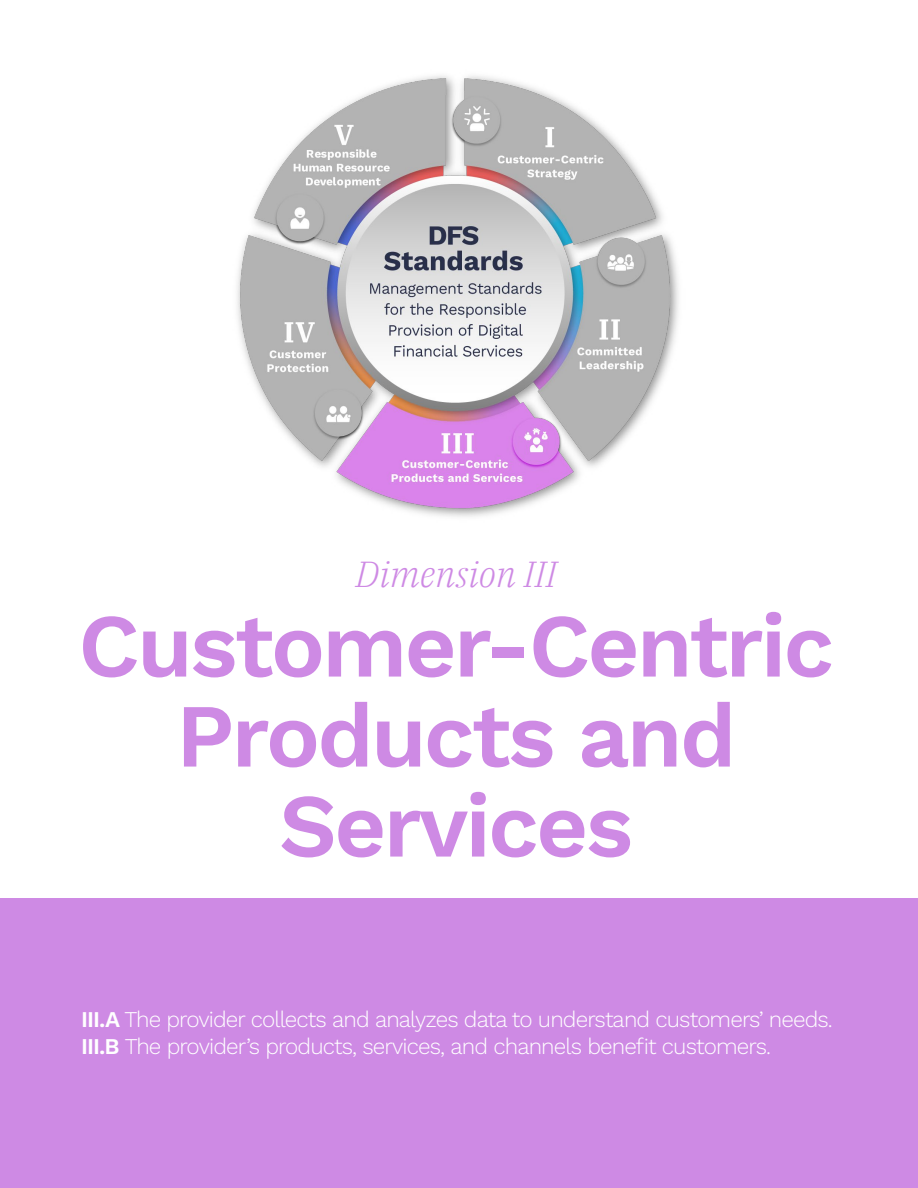
<style>
.page{position:relative;width:918px;height:1188px;background:#fff}
.page>*{position:absolute;margin:0;border:0;box-sizing:border-box;transform-origin:0 0}
.t1{font:600 90px/90px "Work Sans";letter-spacing:-.03em;color:#ce8ae4;text-align:center}
.t2{font:italic 300 36px "IBM Plex Serif";color:#ce8ae4}
.t3{font:22.5px/27px "Work Sans";letter-spacing:-.04em;color:#fff}
.s1{font-weight:600}
</style>
<div class="page">
<div style="left:0;top:899px;width:918px;height:289px;background:#ce8ae4"></div>
<img style="left:237px;top:75px;width:442px;height:442px">
<h2 class="t2" style="left:356px;top:547px;width:203px">Dimension III</h2>
<h1 class="t1" style="left:78px;top:597px;width:758px">Customer-Centric<br>Products and<br>Services</h1>
<p class="t3" style="left:81px;top:1005px;width:753px"><span class="s1">III.A</span> The provider collects and analyzes data to understand customers’ needs.<br><span class="s1">III.B</span> The provider’s products, services, and channels benefit customers.</p>
</div>
